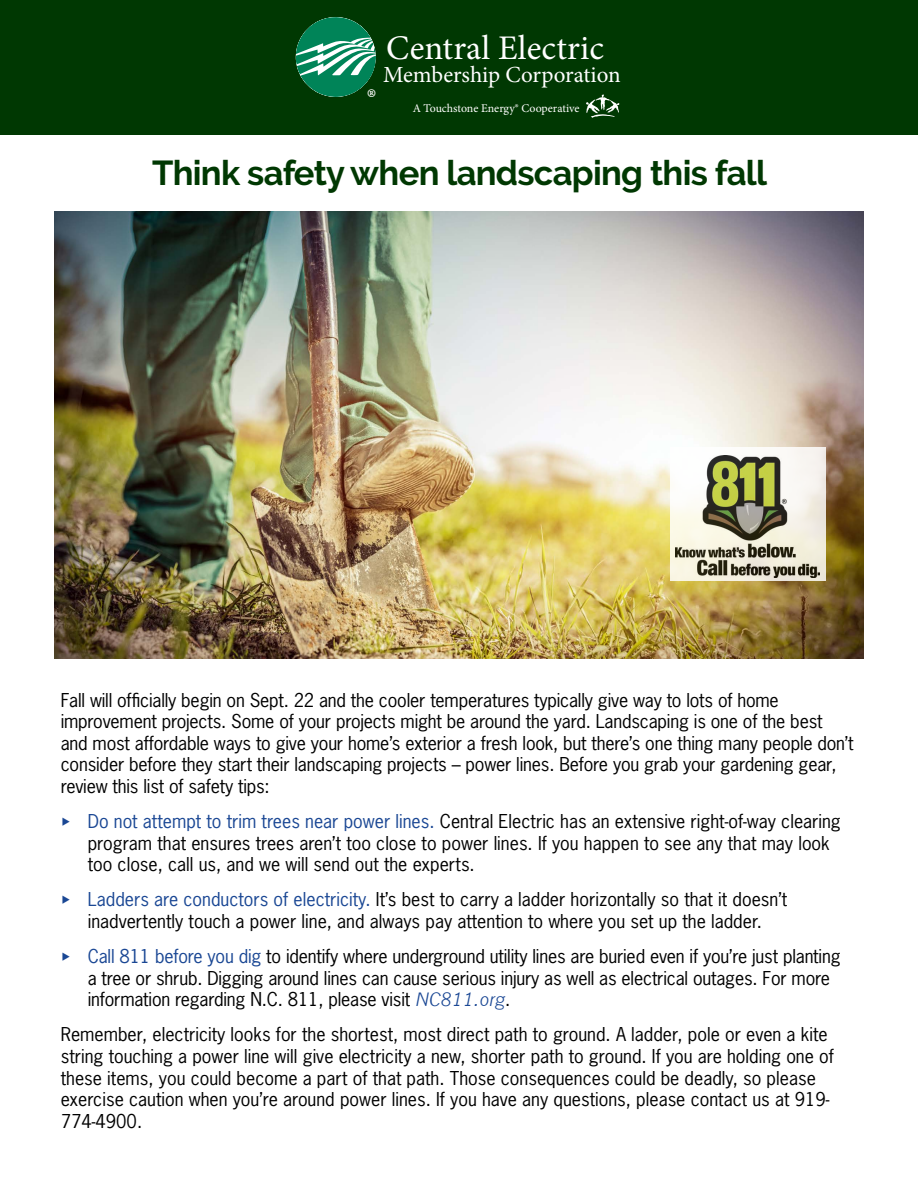
<style>
.page{position:relative;width:918px;height:1188px;background:#fff}
.page>*{position:absolute;margin:0;border:0;box-sizing:border-box;transform-origin:0 0}
.t1{font:700 34.5px "Raleway";letter-spacing:-.02em;color:#003802}
.t2{font:34.5px "Minion Pro";letter-spacing:.005em;color:#fff}
.t3{font:30px "Minion Pro";color:#fff}
.t4{font:23.1px "Minion Pro";color:#fff}
.t5{font:18px/21.6px "News Gothic Std";color:#000}
.t6{font:11.85px "Minion Pro";letter-spacing:-.005em;color:#fff}
.s1{font-family:"Quirks ICG";color:#1a4794}
.s2{color:#1a4794}
.s3{font-family:"News Gothic";font-style:italic;color:#1a4794}
</style>
<div class="page">
<div style="left:0;top:0;width:918px;height:135px;background:#003802"></div>
<svg style="left:586px;top:94px;width:33px;height:24px"></svg>
<svg style="left:296px;top:17px;width:80px;height:80px"></svg>
<img style="left:54px;top:212px;width:810px;height:447px">
<svg style="left:671px;top:447px;width:155px;height:134px"></svg>
<img style="left:675px;top:456px;width:145px;height:121px">
<h2 class="t3" style="left:367px;top:79px;width:11px">®</h2>
<h1 class="t2" style="left:386px;top:25px;width:219px">Central Electric</h1>
<p class="t4" style="left:383px;top:59px;width:239px">Membership Corporation</p>
<p class="t6" style="left:413px;top:100px;width:168px">A Touchstone Energy® Cooperative</p>
<h1 class="t1" style="left:152px;top:153px;width:616px">Think safety when landscaping this fall</h1>
<p class="t5" style="left:61px;top:689px;width:794px">Fall will officially begin on Sept. 22 and the cooler temperatures typically give way to lots of home improvement projects. Some of your projects might be around the yard. Landscaping is one of the best and most affordable ways to give your home’s exterior a fresh look, but there’s one thing many people don’t consider before they start their landscaping projects – power lines. Before you grab your gardening gear, review this list of safety tips:</p>
<p class="t5" style="left:88px;top:810px;width:755px;text-indent:-27px"><span class="s1">£</span> <span class="s2">Do not attempt to trim trees near power lines.</span> Central Electric has an extensive right-of-way clearing program that ensures trees aren’t too close to power lines. If you happen to see any that may look too close, call us, and we will send out the experts.</p>
<p class="t5" style="left:61px;top:889px;width:728px;text-align:center"><span class="s1">£</span> <span class="s2">Ladders are conductors of electricity.</span> It’s best to carry a ladder horizontally so that it doesn’t inadvertently touch a power line, and always pay attention to where you set up the ladder.</p>
<p class="t5" style="left:88px;top:945px;width:754px;text-indent:-27px"><span class="s1">£</span> <span class="s2">Call 811 before you dig</span> to identify where underground utility lines are buried even if you’re just planting a tree or shrub. Digging around lines can cause serious injury as well as electrical outages. For more information regarding N.C. 811, please visit <span class="s3">NC811.org</span>.</p>
<p class="t5" style="left:61px;top:1024px;width:775px">Remember, electricity looks for the shortest, most direct path to ground. A ladder, pole or even a kite string touching a power line will give electricity a new, shorter path to ground. If you are holding one of these items, you could become a part of that path. Those consequences could be deadly, so please exercise caution when you’re around power lines. If you have any questions, please contact us at 919- 774-4900.</p>
</div>
